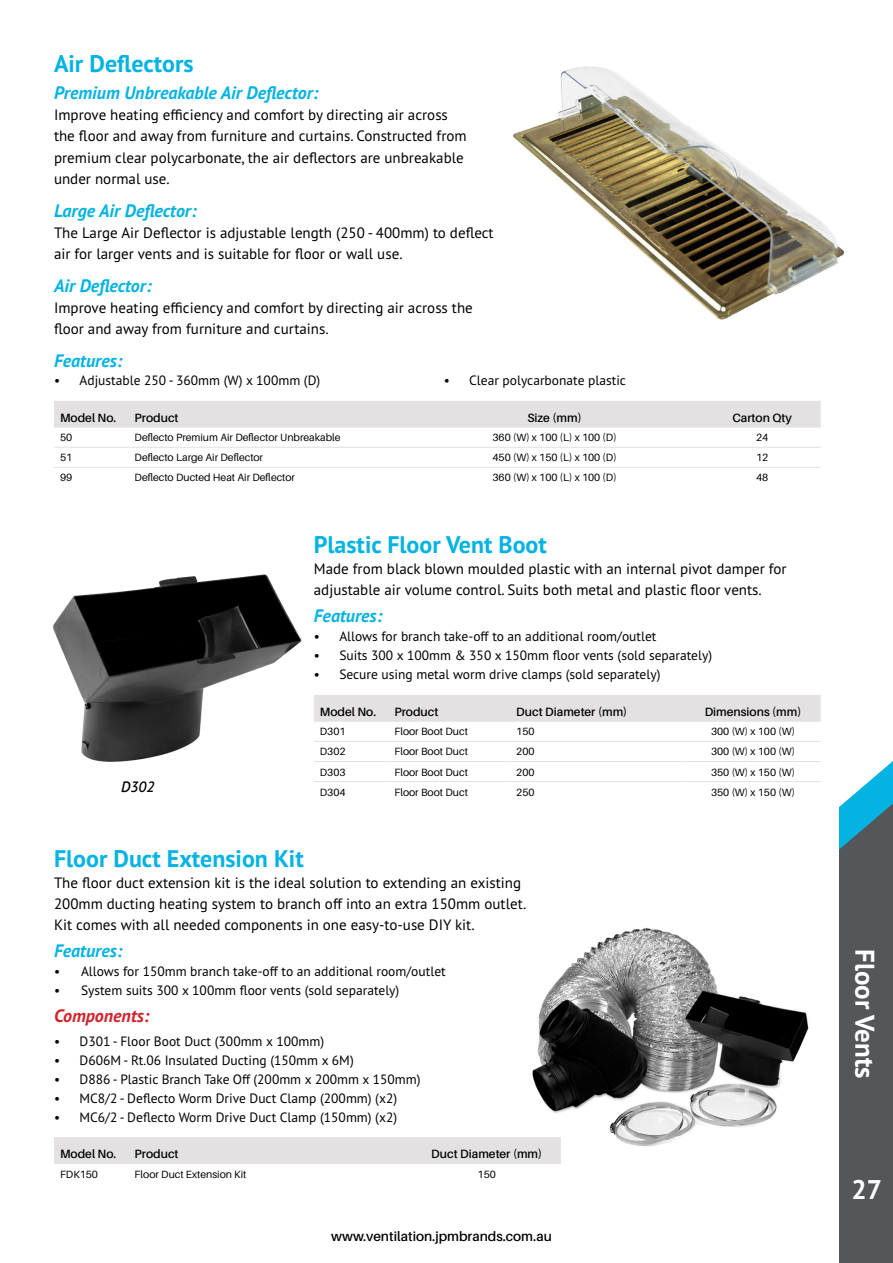
<style>
.page{position:relative;width:893px;height:1263px;background:#fff}
.page>*{position:absolute;margin:0;border:0;box-sizing:border-box;transform-origin:0 0}
.t1{font:700 27px "PT Sans Pro";color:#fff}
.t2{font:700 24px "PT Sans Pro";color:#04b3e2}
.t3{font:italic 700 18px "PT Sans Pro";color:#04b3e2}
.t4{font:italic 700 18px "PT Sans Pro";color:#d2232a}
.t5{font:15px/21px "PT Sans Pro";color:#000}
.t6{font:italic 600 15px "PT Sans Pro";color:#000}
.t7{font:13.5px "PT Sans Pro";color:#000}
.t8{font:600 13.5px "Aileron";color:#000}
.t9{font:600 12px "Aileron";color:#000}
.t10{font:10.5px "Aileron";color:#000}
</style>
<div class="page">
<img style="left:513px;top:66px;width:332px;height:254px">
<img style="left:532px;top:928px;width:277px;height:218px">
<img style="left:53px;top:574px;width:249px;height:188px">
<svg style="left:839px;top:761px;width:54px;height:502px;background:#55676d"></svg>
<div style="left:54px;top:1137px;width:507px;height:27px;background:#e3e1e1"></div>
<div style="left:314px;top:695px;width:507px;height:27px;background:#e3e1e1"></div>
<hr style="left:314px;top:741px;width:74px;height:1px;background:#e3e1e1">
<hr style="left:388px;top:741px;width:122px;height:1px;background:#e3e1e1">
<hr style="left:510px;top:741px;width:175px;height:1px;background:#e3e1e1">
<hr style="left:685px;top:741px;width:136px;height:1px;background:#e3e1e1">
<hr style="left:314px;top:761px;width:74px;height:1px;background:#e3e1e1">
<hr style="left:388px;top:761px;width:122px;height:1px;background:#e3e1e1">
<hr style="left:510px;top:761px;width:175px;height:1px;background:#e3e1e1">
<hr style="left:685px;top:761px;width:136px;height:1px;background:#e3e1e1">
<hr style="left:314px;top:781px;width:74px;height:1px;background:#e3e1e1">
<hr style="left:388px;top:781px;width:122px;height:1px;background:#e3e1e1">
<hr style="left:510px;top:781px;width:175px;height:1px;background:#e3e1e1">
<hr style="left:685px;top:781px;width:136px;height:1px;background:#e3e1e1">
<div style="left:54px;top:401px;width:767px;height:27px;background:#e3e1e1"></div>
<hr style="left:54px;top:447px;width:75px;height:1px;background:#e3e1e1">
<hr style="left:129px;top:447px;width:277px;height:1px;background:#e3e1e1">
<hr style="left:406px;top:447px;width:297px;height:1px;background:#e3e1e1">
<hr style="left:703px;top:447px;width:118px;height:1px;background:#e3e1e1">
<hr style="left:54px;top:467px;width:75px;height:1px;background:#e3e1e1">
<hr style="left:129px;top:467px;width:277px;height:1px;background:#e3e1e1">
<hr style="left:406px;top:467px;width:297px;height:1px;background:#e3e1e1">
<hr style="left:703px;top:467px;width:118px;height:1px;background:#e3e1e1">
<h2 class="t2" style="left:54px;top:48px;width:141px">Air Deflectors</h2>
<p class="t3" style="left:54px;top:81px;width:266px">Premium Unbreakable Air Deflector:</p>
<p class="t5" style="left:54px;top:104px;width:414px">Improve heating efficiency and comfort by directing air across the floor and away from furniture and curtains. Constructed from premium clear polycarbonate, the air deflectors are unbreakable under normal use.</p>
<p class="t3" style="left:54px;top:198px;width:144px">Large Air Deflector:</p>
<p class="t5" style="left:54px;top:221px;width:441px">The Large Air Deflector is adjustable length (250 - 400mm) to deflect air for larger vents and is suitable for floor or wall use.</p>
<p class="t3" style="left:54px;top:273px;width:99px">Air Deflector:</p>
<p class="t5" style="left:54px;top:296px;width:420px">Improve heating efficiency and comfort by directing air across the floor and away from furniture and curtains.</p>
<p class="t3" style="left:54px;top:348px;width:70px">Features:</p>
<p class="t7" style="left:54px;top:372px;width:268px">• Adjustable 250 - 360mm (W) x 100mm (D)</p>
<p class="t7" style="left:444px;top:372px;width:184px">• Clear polycarbonate plastic</p>
<p class="t9" style="left:60px;top:411px;width:58px">Model No.</p>
<p class="t9" style="left:135px;top:411px;width:45px">Product</p>
<p class="t9" style="left:527px;top:411px;width:56px">Size (mm)</p>
<p class="t9" style="left:732px;top:411px;width:61px">Carton Qty</p>
<p class="t10" style="left:60px;top:432px;width:14px">50</p>
<p class="t10" style="left:135px;top:432px;width:207px">Deflecto Premium Air Deflector Unbreakable</p>
<p class="t10" style="left:493px;top:432px;width:126px">360 (W) x 100 (L) x 100 (D)</p>
<p class="t10" style="left:756px;top:432px;width:14px">24</p>
<p class="t10" style="left:60px;top:452px;width:14px">51</p>
<p class="t10" style="left:135px;top:452px;width:130px">Deflecto Large Air Deflector</p>
<p class="t10" style="left:493px;top:452px;width:126px">450 (W) x 150 (L) x 100 (D)</p>
<p class="t10" style="left:756px;top:452px;width:14px">12</p>
<p class="t10" style="left:60px;top:472px;width:14px">99</p>
<p class="t10" style="left:135px;top:472px;width:162px">Deflecto Ducted Heat Air Deflector</p>
<p class="t10" style="left:493px;top:472px;width:126px">360 (W) x 100 (L) x 100 (D)</p>
<p class="t10" style="left:756px;top:472px;width:14px">48</p>
<p class="t6" style="left:121px;top:777px;width:35px">D302</p>
<h2 class="t2" style="left:314px;top:529px;width:235px">Plastic Floor Vent Boot</h2>
<p class="t5" style="left:314px;top:558px;width:474px">Made from black blown moulded plastic with an internal pivot damper for adjustable air volume control. Suits both metal and plastic floor vents.</p>
<p class="t3" style="left:314px;top:604px;width:70px">Features:</p>
<p class="t7" style="left:314px;top:627px;width:344px">• Allows for branch take-off to an additional room/outlet</p>
<p class="t7" style="left:314px;top:646px;width:400px">• Suits 300 x 100mm &amp; 350 x 150mm floor vents (sold separately)</p>
<p class="t7" style="left:314px;top:665px;width:348px">• Secure using metal worm drive clamps (sold separately)</p>
<p class="t9" style="left:320px;top:705px;width:58px">Model No.</p>
<p class="t9" style="left:394px;top:705px;width:45px">Product</p>
<p class="t9" style="left:516px;top:705px;width:113px">Duct Diameter (mm)</p>
<p class="t9" style="left:705px;top:705px;width:98px">Dimensions (mm)</p>
<p class="t10" style="left:320px;top:726px;width:27px">D301</p>
<p class="t10" style="left:394px;top:726px;width:75px">Floor Boot Duct</p>
<p class="t10" style="left:516px;top:726px;width:20px">150</p>
<p class="t10" style="left:711px;top:726px;width:85px">300 (W) x 100 (W)</p>
<p class="t10" style="left:320px;top:746px;width:27px">D302</p>
<p class="t10" style="left:394px;top:746px;width:75px">Floor Boot Duct</p>
<p class="t10" style="left:516px;top:746px;width:20px">200</p>
<p class="t10" style="left:711px;top:746px;width:85px">300 (W) x 100 (W)</p>
<p class="t10" style="left:320px;top:766px;width:27px">D303</p>
<p class="t10" style="left:394px;top:766px;width:75px">Floor Boot Duct</p>
<p class="t10" style="left:516px;top:766px;width:20px">200</p>
<p class="t10" style="left:711px;top:766px;width:85px">350 (W) x 150 (W)</p>
<p class="t10" style="left:320px;top:786px;width:27px">D304</p>
<p class="t10" style="left:394px;top:786px;width:75px">Floor Boot Duct</p>
<p class="t10" style="left:516px;top:786px;width:20px">250</p>
<p class="t10" style="left:711px;top:786px;width:85px">350 (W) x 150 (W)</p>
<h2 class="t2" style="left:54px;top:842px;width:251px">Floor Duct Extension Kit</h2>
<p class="t5" style="left:54px;top:871px;width:474px">The floor duct extension kit is the ideal solution to extending an existing<br>200mm ducting heating system to branch off into an extra 150mm outlet.<br>Kit comes with all needed components in one easy-to-use DIY kit.</p>
<p class="t3" style="left:54px;top:938px;width:70px">Features:</p>
<p class="t7" style="left:54px;top:962px;width:393px">• Allows for 150mm branch take-off to an additional room/outlet</p>
<p class="t7" style="left:54px;top:981px;width:347px">• System suits 300 x 100mm floor vents (sold separately)</p>
<p class="t4" style="left:54px;top:1003px;width:97px">Components:</p>
<p class="t7" style="left:54px;top:1033px;width:272px">• D301 - Floor Boot Duct (300mm x 100mm)</p>
<p class="t7" style="left:54px;top:1052px;width:301px">• D606M - Rt.06 Insulated Ducting (150mm x 6M)</p>
<p class="t7" style="left:54px;top:1071px;width:368px">• D886 - Plastic Branch Take Off (200mm x 200mm x 150mm)</p>
<p class="t7" style="left:54px;top:1089px;width:345px">• MC8/2 - Deflecto Worm Drive Duct Clamp (200mm) (x2)</p>
<p class="t7" style="left:54px;top:1108px;width:345px">• MC6/2 - Deflecto Worm Drive Duct Clamp (150mm) (x2)</p>
<p class="t9" style="left:60px;top:1147px;width:58px">Model No.</p>
<p class="t9" style="left:135px;top:1147px;width:45px">Product</p>
<p class="t9" style="left:431px;top:1147px;width:113px">Duct Diameter (mm)</p>
<p class="t10" style="left:60px;top:1169px;width:40px">FDK150</p>
<p class="t10" style="left:135px;top:1169px;width:113px">Floor Duct Extension Kit</p>
<p class="t10" style="left:478px;top:1169px;width:20px">150</p>
<p class="t8" style="left:331px;top:1229px;width:222px">www.ventilation.jpmbrands.com.au</p>
<h1 class="t1" style="left:883px;top:949px;width:131px;rotate:90deg">Floor Vents</h1>
<h1 class="t1" style="left:851px;top:1171px;width:32px">27</h1>
</div>
